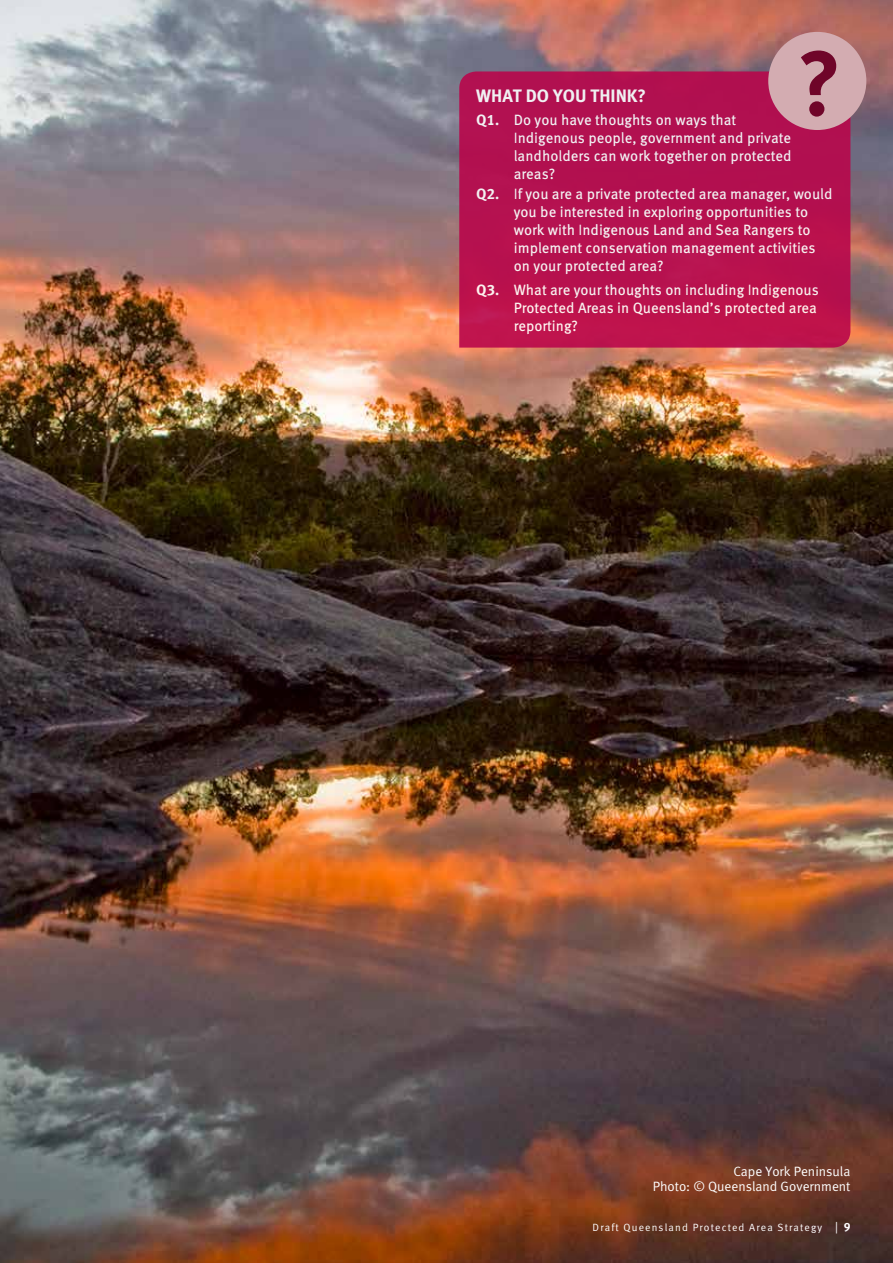
<style>
.page{position:relative;width:893px;height:1263px;background:#fff}
.page>*{position:absolute;margin:0;border:0;box-sizing:border-box;transform-origin:0 0}
.t1{font:700 18px "Meta";color:#fff}
.t2{font:700 15px/18px "Meta Normal";color:#fff}
.t3{font:13.5px/15px "Meta Normal";color:#fff;text-align:right}
.t4{font:10.5px "Meta Normal";letter-spacing:.11em;color:#fff}
.s1{font-family:"Meta Bold LF Caps";font-weight:400}
.s2{font-size:12px}
.s3{font-family:"Meta Bold LF";font-size:12px}
</style>
<div class="page">
<img style="left:0;top:0;width:893px;height:1263px">
<svg style="left:459px;top:71px;width:391px;height:277px;background:#b5114e"></svg>
<div style="left:768px;top:32px;width:98px;height:98px;background:#d3acb1;border-radius:50%"></div>
<svg style="left:801px;top:51px;width:35px;height:66px"></svg>
<p class="t1" style="left:476px;top:85px;width:171px">WHAT DO YOU THINK?</p>
<p class="t2" style="left:514px;top:110px;width:279px;text-indent:-38px"><span class="s1">Q1.</span> Do you have thoughts on ways that<br>Indigenous people, government and private landholders can work together on protected areas?</p>
<p class="t2" style="left:514px;top:184px;width:320px;text-indent:-38px"><span class="s1">Q2.</span> If you are a private protected area manager, would you be interested in exploring opportunities to work with Indigenous Land and Sea Rangers to implement conservation management activities on your protected area?</p>
<p class="t2" style="left:514px;top:280px;width:307px;text-indent:-38px"><span class="s1">Q3.</span> What are your thoughts on including Indigenous<br>Protected Areas in Queensland’s protected area reporting?</p>
<p class="t3" style="left:653px;top:1163px;width:199px">Cape York Peninsula<br>Photo: © Queensland Government</p>
<p class="t4" style="left:593px;top:1221px;width:259px">Draft Queensland Protected Area Strategy <span class="s2">|</span> <span class="s3">9</span></p>
</div>
